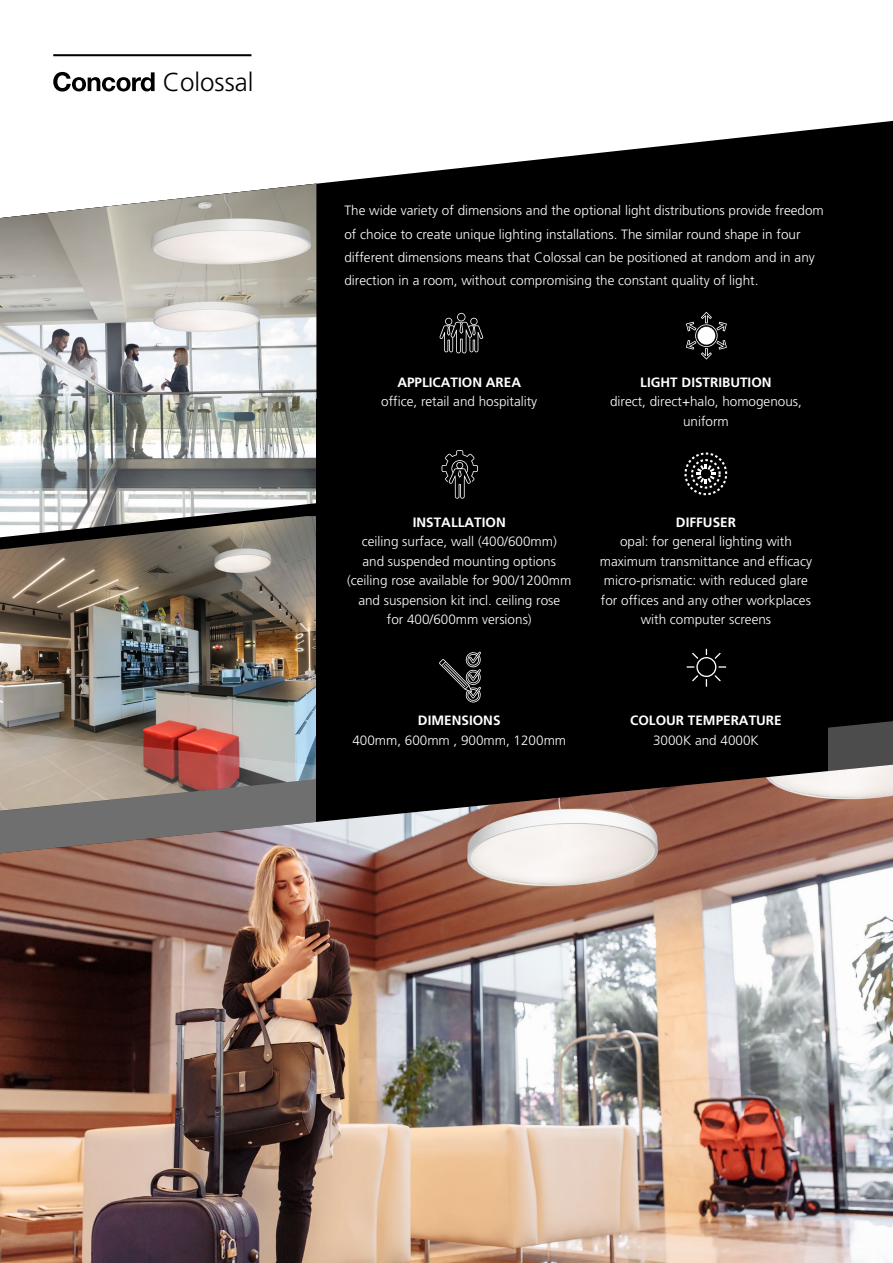
<style>
.page{position:relative;width:893px;height:1263px;background:#fff}
.page>*{position:absolute;margin:0;border:0;box-sizing:border-box;transform-origin:0 0}
.t1{font:300 25.95px "Frutiger LT Std";color:#000}
.t2{font:300 13.5px/19.5px "Frutiger LT Std";color:#fff;text-align:center}
.t3{font:700 13.5px "Frutiger LT Std";color:#fff}
</style>
<div class="page">
<svg style="left:53px;top:72px;width:102px;height:20px"></svg>
<hr style="left:53px;top:54px;width:198px;height:2px;background:#000">
<svg style="left:313px;top:121px;width:580px;height:599px;background:#1a1a1a"></svg>
<img style="left:0;top:184px;width:316px;height:331px">
<img style="left:0;top:516px;width:316px;height:204px">
<svg style="left:0;top:731px;width:893px;height:34px;background:#9f7f79"></svg>
<div style="left:316px;top:399px;width:512px;height:533px;background:#000"></div>
<img style="left:0;top:765px;width:893px;height:498px">
<svg style="left:442px;top:450px;width:36px;height:49px"></svg>
<svg style="left:439px;top:313px;width:44px;height:40px;background:#333"></svg>
<svg style="left:439px;top:652px;width:42px;height:50px"></svg>
<svg style="left:686px;top:312px;width:41px;height:47px;background:#414141"></svg>
<svg style="left:684px;top:452px;width:43px;height:43px"></svg>
<svg style="left:687px;top:649px;width:39px;height:38px"></svg>
<h1 class="t1" style="left:163px;top:68px;width:92px">Colossal</h1>
<p class="t2" style="left:344px;top:199px;width:481px;line-height:23.2px;text-align:left">The wide variety of dimensions and the optional light distributions provide freedom of choice to create unique lighting installations. The similar round shape in four different dimensions means that Colossal can be positioned at random and in any direction in a room, without compromising the constant quality of light.</p>
<p class="t3" style="left:397px;top:374px;width:125px">APPLICATION AREA</p>
<p class="t2" style="left:381px;top:392px;width:157px">office, retail and hospitality</p>
<p class="t3" style="left:640px;top:374px;width:133px">LIGHT DISTRIBUTION</p>
<p class="t2" style="left:610px;top:392px;width:193px">direct, direct+halo, homogenous, uniform</p>
<p class="t3" style="left:413px;top:514px;width:95px">INSTALLATION</p>
<p class="t2" style="left:347px;top:532px;width:226px">ceiling surface, wall (400/600mm)<br>and suspended mounting options (ceiling rose available for 900/1200mm and suspension kit incl. ceiling rose<br>for 400/600mm versions)</p>
<p class="t3" style="left:676px;top:514px;width:62px">DIFFUSER</p>
<p class="t2" style="left:600px;top:532px;width:214px">opal: for general lighting with maximum transmittance and efficacy micro-prismatic: with reduced glare for offices and any other workplaces with computer screens</p>
<p class="t3" style="left:418px;top:713px;width:84px">DIMENSIONS</p>
<p class="t2" style="left:352px;top:731px;width:215px">400mm, 600mm , 900mm, 1200mm</p>
<p class="t3" style="left:630px;top:713px;width:153px">COLOUR TEMPERATURE</p>
<p class="t2" style="left:653px;top:731px;width:107px">3000K and 4000K</p>
</div>
